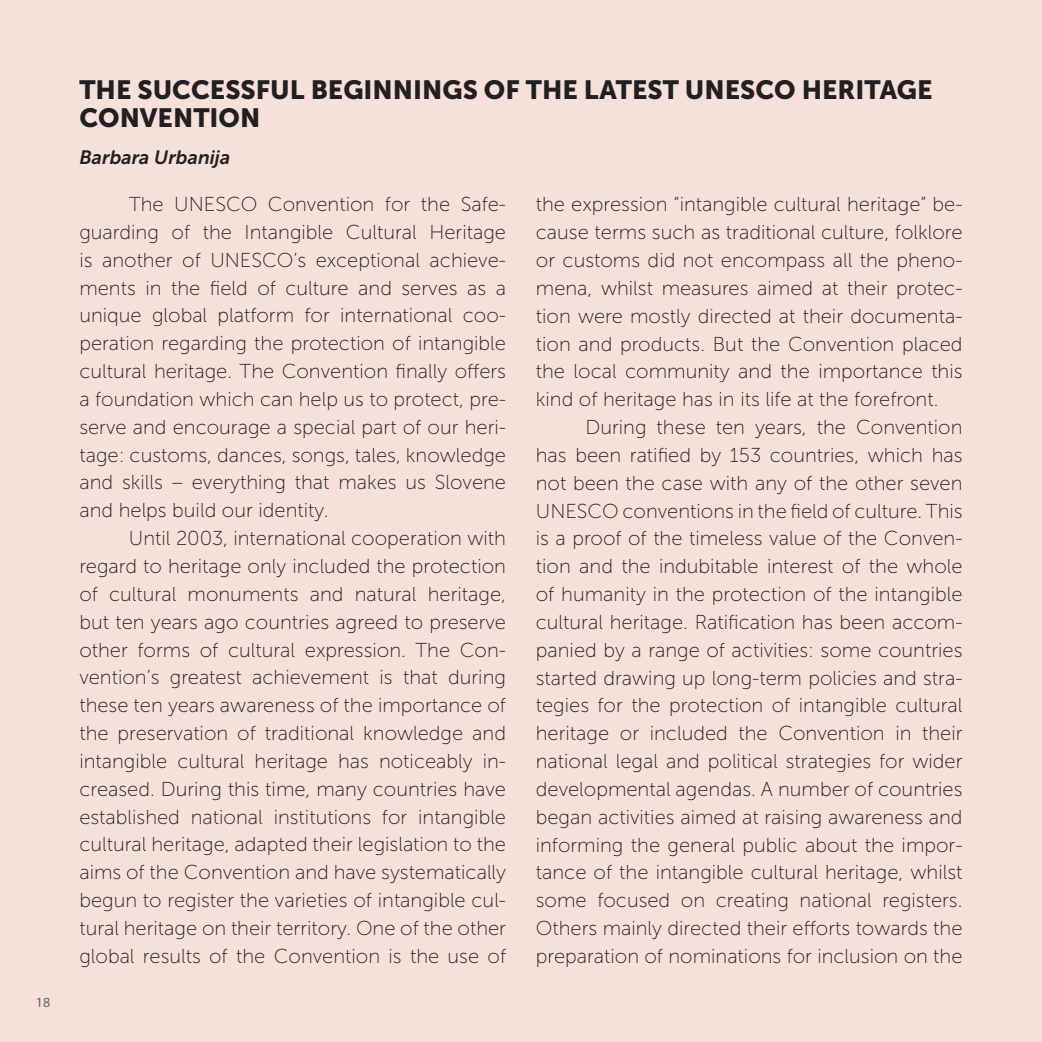
<style>
.page{position:relative;width:1042px;height:1042px;background:#f5e1da}
.page>*{position:absolute;margin:0;border:0;box-sizing:border-box;transform-origin:0 0}
.t1{font:26.25px "Museo Sans 900";color:#231f20}
.t2{font:20.12px/27.8px "Museo Sans 100";color:#231f20;text-align:justify}
.t3{font:italic 19.25px "Museo Sans 700";color:#231f20}
.t4{font:14px "Myriad Pro";color:#636366}
</style>
<div class="page">
<p class="t4" style="left:36px;top:994px;width:16px">18</p>
<h1 class="t1" style="left:79px;top:75px;width:625px">THE SUCCESSFUL BEGINNINGS OF THE LATEST UNESCO</h1>
<h1 class="t1" style="left:802px;top:75px;width:132px">HERITAGE</h1>
<h1 class="t1" style="left:79px;top:103px;width:182px">CONVENTION</h1>
<p class="t3" style="left:79px;top:146px;width:152px">Barbara Urbanija</p>
<p class="t2" style="left:79px;top:190px;width:428px;text-indent:189px">Convention for the Safe&shy;guarding of the I ntangible Cultural Heritage is another of UNESCO</p>
<p class="t2" style="left:129px;top:190px;width:57px">The UNESCO</p>
<p class="t2" style="left:79px;top:246px;width:428px;text-indent:214px">’s exceptional achieve&shy;ments in the field of culture and serves as a unique global platform for international coo&shy;peration regarding the protection of intangible cultural heritage. The Convention finally offers a foundation which can help us to protect, pre&shy;serve and encourage a special part of our heri&shy;tage: customs, dances, songs, tales, knowledge and skills – everything that makes us Slovene and helps build our identity.</p>
<p class="t2" style="left:79px;top:524px;width:428px;text-indent:50px">U ntil 2003, international cooperation with regard to heritage only included the protection of cultural monuments and natural heritage, but ten years ago countries agreed to preserve other forms of cultural expression. The Con&shy;vention’s greatest achievement is that during these ten years awareness of the importance of the preservation of traditional knowledge and intangible cultural heritage has noticeably in&shy;creased. During this time, many countries have established national institutions for intangible cultural heritage, adapted their legislation to the aims of the Convention and have systematically begun to register the varieties of intangible cul&shy;tural heritage on their territory. One of the other global results of the Convention is the use of</p>
<p class="t2" style="left:536px;top:191px;width:428px">the expression “intangible cultural heritage” be&shy;cause terms such as traditional culture, folklore or customs did not encompass all the pheno&shy;mena, whilst measures aimed at their protec&shy;tion were mostly directed at their documenta&shy;tion and products. But the Convention placed the local community and the importance this kind of heritage has in its life at the forefront.</p>
<p class="t2" style="left:536px;top:413px;width:428px;text-indent:50px">D uring these ten years, the Convention has been ratified by 153 countries, which has not been the case with any of the other seven UNESCO</p>
<p class="t2" style="left:536px;top:497px;width:428px;text-indent:87px">conventions in the field of culture. This is a proof of the timeless value of the Conven&shy;tion and the indubitable interest of the whole of humanity in the protection of the intangible cultural heritage. Ratification has been accom&shy;panied by a range of activities: some countries started drawing up long-term policies and stra&shy;tegies for the protection of intangible cultural heritage or included the Convention in their national legal and political strategies for wider developmental agendas. A number of countries began activities aimed at raising awareness and informing the general public about the impor&shy;tance of the intangible cultural heritage, whilst some focused on creating national registers.<br>Others mainly directed their efforts towards the preparation of nominations for inclusion on the</p>
</div>
